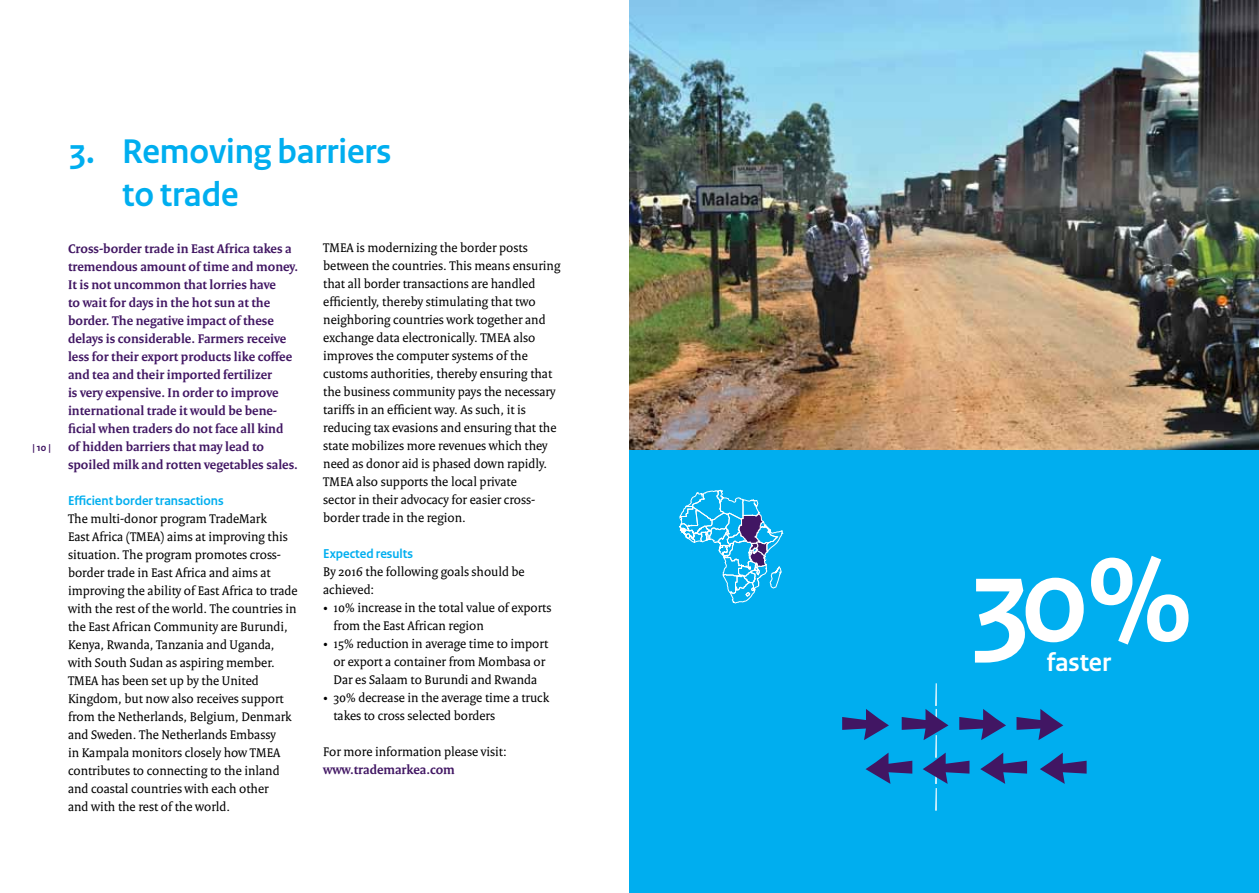
<style>
.page{position:relative;width:1259px;height:893px;background:#fff}
.page>*{position:absolute;margin:0;border:0;box-sizing:border-box;transform-origin:0 0}
.t1{font:700 126px "Rijksoverheid Sans";color:#fff}
.t2{font:700 36px/43.2px "Rijksoverheid Sans";color:#00aeef}
.t3{font:700 27px "Rijksoverheid Sans";color:#fff}
.t4{font:13.5px/18px "Rijksoverheid Serif";color:#000}
.t5{font:700 13.5px/18px "Rijksoverheid Serif";color:#411663}
.t6{font:700 13.5px "Rijksoverheid Sans";color:#00aeef}
.t7{font:700 10.5px "Rijksoverheid Sans Text";color:#411663}
</style>
<div class="page">
<img style="left:629px;top:0;width:630px;height:451px">
<div style="left:629px;top:451px;width:630px;height:442px;background:#00aeef"></div>
<svg style="left:679px;top:489px;width:104px;height:115px"></svg>
<svg style="left:842px;top:683px;width:244px;height:128px"></svg>
<p class="t7" style="left:32px;top:441px;width:20px">| 10 |</p>
<h2 class="t2" style="left:122px;top:130px;width:271px;text-indent:-54px">3. Removing barriers to trade</h2>
<p class="t5" style="left:68px;top:239px;width:232px">Cross-border trade in East Africa takes a tremendous amount of time and money.<br>It is not uncommon that lorries have<br>to wait for days in the hot sun at the border. The negative impact of these delays is considerable. Farmers receive less for their export products like coffee and tea and their imported fertilizer<br>is very expensive. In order to improve international trade it would be bene&shy;ficial when traders do not face all kind of hidden barriers that may lead to spoiled milk and rotten vegetables sales.</p>
<p class="t6" style="left:68px;top:493px;width:157px">Efficient border transactions</p>
<p class="t4" style="left:68px;top:509px;width:231px">The multi-donor program TradeMark<br>East Africa (TMEA) aims at improving this situation. The program promotes cross&shy;border trade in East Africa and aims at improving the ability of East Africa to trade with the rest of the world. The countries in the East African Community are Burundi, Kenya, Rwanda, Tanzania and Uganda, with South Sudan as aspiring member.<br>TMEA has been set up by the United Kingdom, but now also receives support from the Netherlands, Belgium, Denmark and Sweden. The Netherlands Embassy<br>in Kampala monitors closely how TMEA contributes to connecting to the inland and coastal countries with each other<br>and with the rest of the world.</p>
<p class="t4" style="left:323px;top:239px;width:239px">TMEA is modernizing the border posts between the countries. This means ensuring that all border transactions are handled efficiently, thereby stimulating that two neighboring countries work together and exchange data electronically. TMEA also improves the computer systems of the customs authorities, thereby ensuring that the business community pays the necessary tariffs in an efficient way. As such, it is reducing tax evasions and ensuring that the state mobilizes more revenues which they need as donor aid is phased down rapidly.<br>TMEA also supports the local private<br>sector in their advocacy for easier cross&shy;border trade in the region.</p>
<p class="t6" style="left:323px;top:546px;width:91px">Expected results</p>
<p class="t4" style="left:323px;top:563px;width:203px">By 2016 the following goals should be achieved:</p>
<p class="t4" style="left:333px;top:599px;width:219px;text-indent:-10px">• 10% increase in the total value of exports from the East African region</p>
<p class="t4" style="left:323px;top:635px;width:226px;text-align:center">• 15% reduction in average time to import or export a container from Mombasa or<br>Dar es Salaam to Burundi and Rwanda</p>
<p class="t4" style="left:333px;top:689px;width:217px;text-indent:-10px">• 30% decrease in the average time a truck takes to cross selected borders</p>
<p class="t4" style="left:323px;top:743px;width:185px">For more information please visit:</p>
<p class="t5" style="left:323px;top:761px;width:133px">www.trademarkea.com</p>
<h1 class="t1" style="left:967px;top:529px;width:225px">30 %</h1>
<h3 class="t3" style="left:1047px;top:647px;width:66px">faster</h3>
</div>
